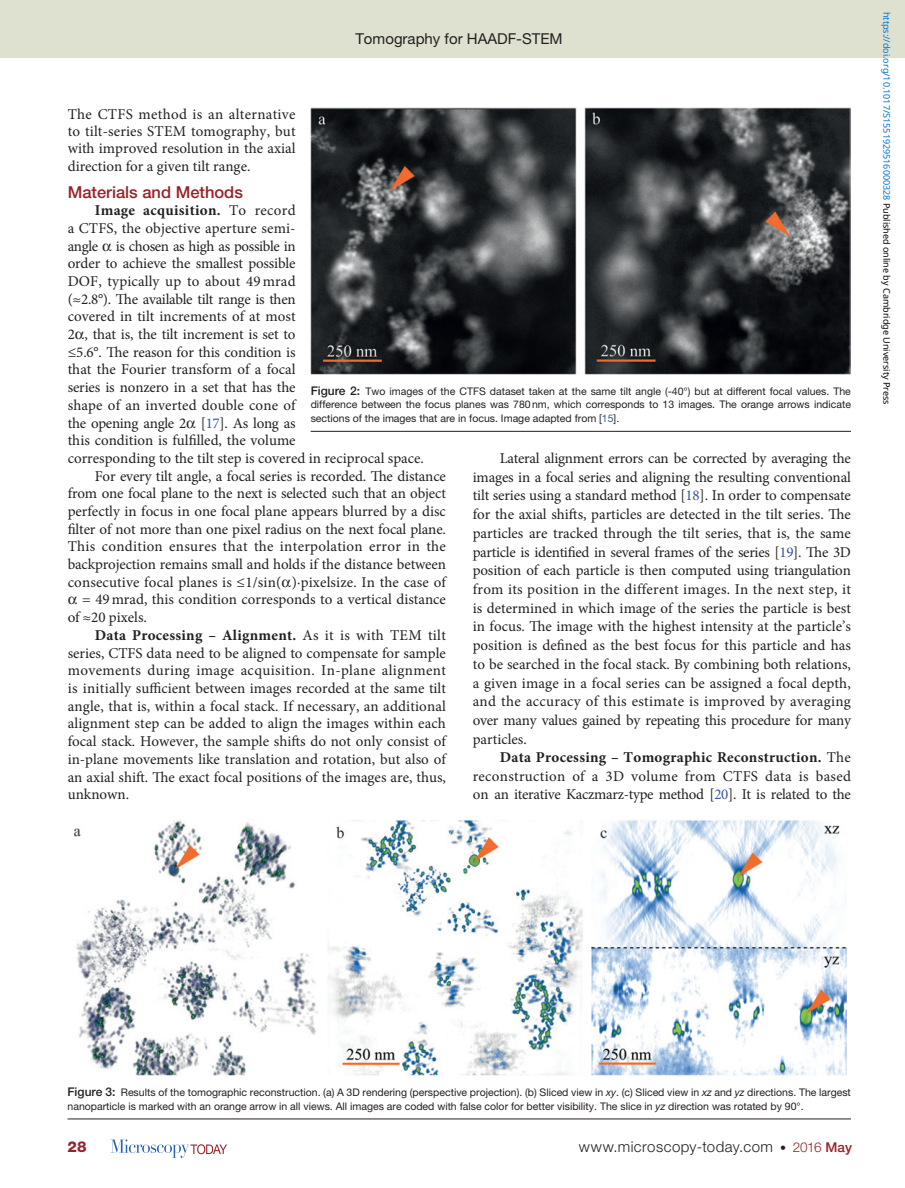
<style>
.page{position:relative;width:905px;height:1188px;background:#fff}
.page>*{position:absolute;margin:0;border:0;box-sizing:border-box;transform-origin:0 0}
.pSec1ttl{font:500 16.5px "Helvetica Neue LT Std";color:#98212a}
.pPara{font:15px/18.8px "Minion Pro";color:#231f20;text-align:justify}
.pFirstpara{font:15px/17.7px "Minion Pro";color:#231f20;text-align:justify}
.pPara-2{font:15px "Minion Pro";letter-spacing:.02em;color:#231f20}
.t1{font:300 15px "Helvetica Neue LT Std";letter-spacing:.03em;color:#231f20}
.t2{font:15px "Helvetica Neue LT Std";color:#231f20}
.t3{font:800 15px "Helvetica Neue LT Std";color:#98212a}
.pFigureCaption{font:10.5px/13.5px "Helvetica Neue LT Std";color:#231f20;text-align:justify}
.t4{font:9px "Noto Sans";color:#0172cf}
.s1{font-weight:700}
.s2{color:#3a53a3}
.s3{font-weight:500;font-size:12px}
.s4{color:#000}
.s5{font-style:italic}
.s6{font-size:12px}
.s7{font-size:13.5px;color:#98212a}
.s8{font-weight:500;font-size:13.5px;color:#98212a}
</style>
<div class="page">
<div style="left:0;top:0;width:904px;height:58px;background:#dfe1d0"></div>
<svg style="left:111px;top:1139px;width:116px;height:19px"></svg>
<img style="left:310px;top:108px;width:540px;height:266px">
<hr style="left:310px;top:431px;width:540px;height:1px;background:#231f20">
<img style="left:73px;top:819px;width:773px;height:257px">
<hr style="left:68px;top:1119px;width:782px;height:1px;background:#231f20">
<p class="t2" style="left:355px;top:30px;width:209px">Tomography for HAADF-STEM</p>
<p class="pPara" style="left:68px;top:106px;width:229px;line-height:17.2px">The CTFS method is an alternative to tilt-series STEM tomography, but with improved resolution in the axial direction for a given tilt range.</p>
<p class="pSec1ttl" style="left:68px;top:182px;width:177px">Materials and Methods</p>
<p class="pFirstpara" style="left:68px;top:202px;width:358px;text-align:left;text-indent:27px"><span class="s1">Image acquisition.</span> To record<br>a CTFS, the objective aperture semi-<br>angle is chosen as high as possible in<br>order to achieve the smallest possible<br>DOF, typically up to about 49 mrad<br>(≈2.8°). The available tilt range is then<br>covered in tilt increments of at most<br>2 , that is, the tilt increment is set to<br>≤5.6°. The reason for this condition is<br>that the Fourier transform of a focal<br>series is nonzero in a set that has the<br>shape of an inverted double cone of<br>the opening angle 2 [<span class="s2">17</span>]. As long as<br>this condition is fulfilled, the volume<br>corresponding to the tilt step is covered in reciprocal space.</p>
<p class="pPara" style="left:95px;top:466px;width:352px">For every tilt angle, a focal series is recorded. The distance</p>
<p class="pPara" style="left:68px;top:484px;width:380px">from one focal plane to the next is selected such that an object</p>
<p class="pPara" style="left:68px;top:502px;width:379px">perfectly in focus in one focal plane appears blurred by a disc</p>
<p class="pPara" style="left:68px;top:520px;width:380px">filter of not more than one pixel radius on the next focal plane.</p>
<p class="pPara-2" style="left:68px;top:537px;width:379px">This condition ensures that the interpolation error in the</p>
<p class="pPara" style="left:68px;top:555px;width:379px">backprojection remains small and holds if the distance between</p>
<p class="pPara" style="left:68px;top:573px;width:379px">consecutive focal planes is ≤1/sin( )·pixelsize. In the case of</p>
<p class="pPara" style="left:82px;top:590px;width:365px">= 49mrad, this condition corresponds to a vertical distance</p>
<p class="pPara" style="left:68px;top:608px;width:81px">of ≈20 pixels.</p>
<p class="pFirstpara" style="left:68px;top:626px;width:380px;text-indent:27px"><span class="s1">Data Processing – Alignment.</span> As it is with TEM tilt series, CTFS data need to be aligned to compensate for sample movements during image acquisition. In-plane alignment is initially sufficient between images recorded at the same tilt angle, that is, within a focal stack. If necessary, an additional alignment step can be added to align the images within each focal stack. However, the sample shifts do not only consist of in-plane movements like translation and rotation, but also of an axial shift. The exact focal positions of the images are, thus, unknown.</p>
<p class="pFigureCaption" style="left:310px;top:384px;width:542px"><span class="s3">Figure 2:</span> Two images of the CTFS dataset taken at the same tilt angle (-40°) but at different focal values. The difference between the focus planes was 780nm, which corresponds to 13 images. The orange arrows indicate sections of the images that are in focus. Image adapted from [<span class="s2">15</span>].</p>
<p class="pPara" style="left:472px;top:449px;width:380px;text-indent:27px">Lateral alignment errors can be corrected by averaging the images in a focal series and aligning the resulting conventional tilt series using a standard method [<span class="s2">18</span>]. In order to compensate for the axial shifts, particles are detected in the tilt series. The particles are tracked through the tilt series, that is, the same particle is identified in several frames of the series [<span class="s2">19</span>]. The 3D position of each particle is then computed using triangulation from its position in the different images. In the next step, it is determined in which image of the series the particle is best in focus. The image with the highest intensity at the particle’s position is defined as the best focus for this particle and has to be searched in the focal stack. By combining both relations, a given image in a focal series can be assigned a focal depth, and the accuracy of this estimate is improved by averaging over many values gained by repeating this procedure for many particles.</p>
<p class="pFirstpara" style="left:472px;top:748px;width:380px;line-height:18.5px;text-indent:27px"><span class="s1">Data Processing – Tomographic Reconstruction.</span> The reconstruction of a 3D volume from CTFS data is based on an iterative Kaczmarz-type method [<span class="s2">20</span>]. It is related to the</p>
<p class="t4" style="left:893px;top:12px;width:394px;rotate:90deg">https://doi.org/10.1017/S1551929516000328 <span class="s4">Published online by Cambridge University Press</span></p>
<p class="pFigureCaption" style="left:68px;top:1085px;width:785px"><span class="s3">Figure 3:</span> Results of the tomographic reconstruction. (a) A 3D rendering (perspective projection). (b) Sliced view in <span class="s5">xy</span>. (c) Sliced view in <span class="s5">xz</span> and <span class="s5">yz</span> directions. The largest nanoparticle is marked with an orange arrow in all views. All images are coded with false color for better visibility. The slice in <span class="s5">yz</span> direction was rotated by 90°.</p>
<p class="t3" style="left:68px;top:1138px;width:21px">28</p>
<p class="t1" style="left:578px;top:1137px;width:275px">www.microscopy-today.com <span class="s6">•</span> <span class="s7">2016</span> <span class="s8">May</span></p>
</div>
